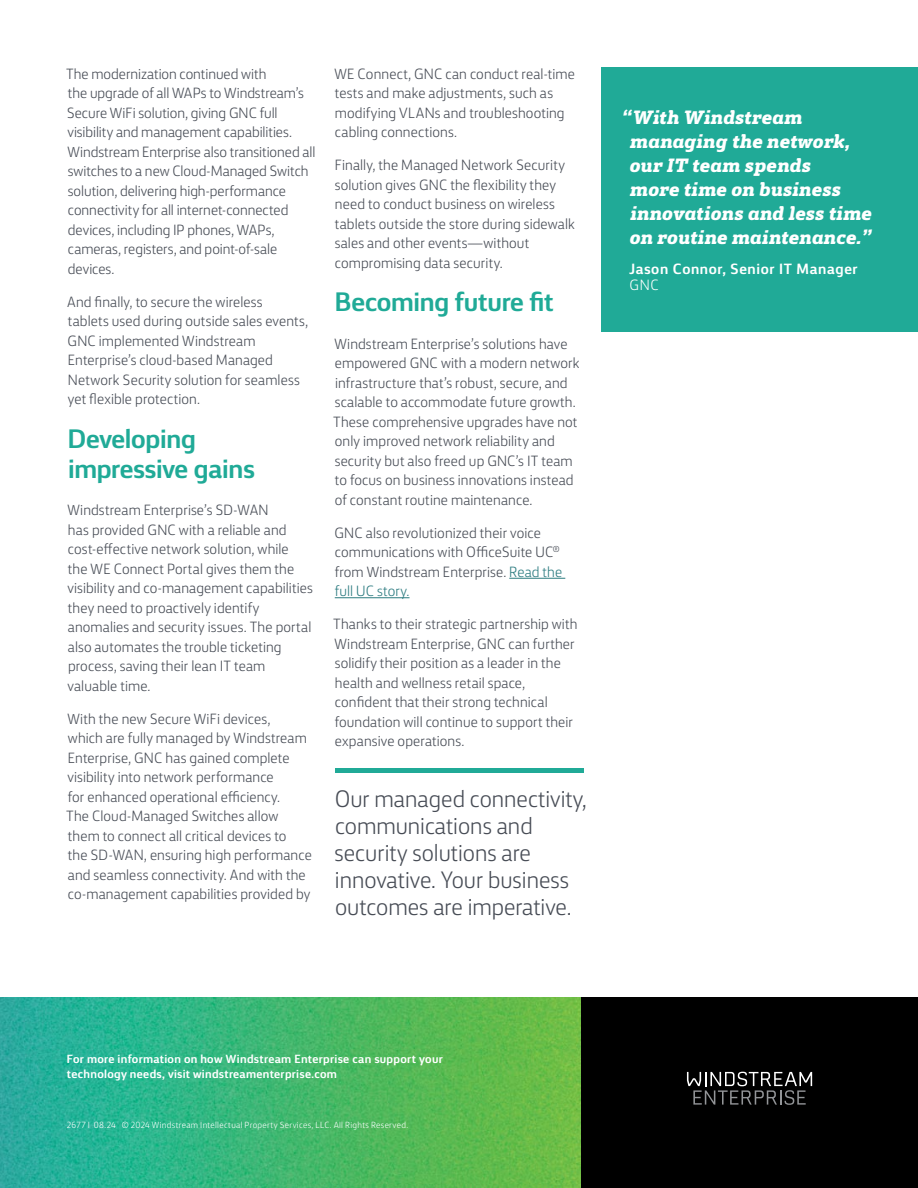
<style>
.page{position:relative;width:918px;height:1188px;background:#fff}
.page>*{position:absolute;margin:0;border:0;box-sizing:border-box;transform-origin:0 0}
.t1{font:700 27px/30px "FS Silas Sans";letter-spacing:-.01em;color:#20aa97}
.t2{font:300 24px/27px "FS Silas Sans";color:#474c55}
.t3{font:italic 800 19.5px/24px "FS Silas Slab";letter-spacing:-.005em;color:#fff}
.t4{font:300 15px/19.5px "FS Silas Sans";letter-spacing:.005em;color:#474c55}
.t5{font:700 15px "FS Silas Sans";letter-spacing:.04em;color:#fff}
.t6{font:300 15px "FS Silas Sans";color:#fff}
.t7{font:700 12px/15px "FS Silas Sans";letter-spacing:.025em;color:#fff}
.t8{font:300 9px "FS Silas Sans";letter-spacing:.035em;color:#fff}
.s1{color:#2c7b80}
</style>
<div class="page">
<hr style="left:509px;top:578px;width:56px;height:1px;background:#2c7b80">
<hr style="left:335px;top:597px;width:75px;height:1px;background:#2c7b80">
<div style="left:335px;top:768px;width:249px;height:5px;background:#20aa97"></div>
<img style="left:0;top:998px;width:582px;height:190px">
<div style="left:582px;top:998px;width:336px;height:190px;background:#000"></div>
<svg style="left:687px;top:1072px;width:125px;height:33px"></svg>
<div style="left:602px;top:68px;width:316px;height:264px;background:#20aa97"></div>
<p class="t4" style="left:66px;top:63px;width:251px">The modernization continued with<br>the upgrade of all WAPs to Windstream’s Secure WiFi solution, giving GNC full visibility and management capabilities.<br>Windstream Enterprise also transitioned all switches to a new Cloud-Managed Switch solution, delivering high-performance connectivity for all internet-connected devices, including IP phones, WAPs, cameras, registers, and point-of-sale devices.</p>
<p class="t4" style="left:67px;top:291px;width:243px">And finally, to secure the wireless<br>tablets used during outside sales events, GNC implemented Windstream Enterprise’s cloud-based Managed Network Security solution for seamless yet flexible protection.</p>
<h1 class="t1" style="left:68px;top:421px;width:189px">Developing impressive gains</h1>
<p class="t4" style="left:68px;top:499px;width:247px">Windstream Enterprise’s SD-WAN<br>has provided GNC with a reliable and cost-effective network solution, while<br>the WE Connect Portal gives them the visibility and co-management capabilities they need to proactively identify anomalies and security issues. The portal also automates the trouble ticketing process, saving their lean IT team valuable time.</p>
<p class="t4" style="left:66px;top:708px;width:247px">With the new Secure WiFi devices,<br>which are fully managed by Windstream Enterprise, GNC has gained complete visibility into network performance<br>for enhanced operational efficiency.<br>The Cloud-Managed Switches allow them to connect all critical devices to<br>the SD-WAN, ensuring high performance and seamless connectivity. And with the co-management capabilities provided by</p>
<p class="t4" style="left:335px;top:63px;width:242px">WE Connect, GNC can conduct real-time tests and make adjustments, such as modifying VLANs and troubleshooting cabling connections.</p>
<p class="t4" style="left:335px;top:154px;width:242px">Finally, the Managed Network Security solution gives GNC the flexibility they need to conduct business on wireless tablets outside the store during sidewalk sales and other events—without compromising data security.</p>
<h1 class="t1" style="left:335px;top:284px;width:221px">Becoming future fit</h1>
<p class="t4" style="left:333px;top:333px;width:248px">Windstream Enterprise’s solutions have empowered GNC with a modern network infrastructure that’s robust, secure, and scalable to accommodate future growth.<br>These comprehensive upgrades have not only improved network reliability and security but also freed up GNC’s IT team to focus on business innovations instead of constant routine maintenance.</p>
<p class="t4" style="left:335px;top:522px;width:229px">GNC also revolutionized their voice communications with OfficeSuite UC<sup>® </sup>from Windstream Enterprise. <span class="s1">Read the full UC story.</span></p>
<p class="t4" style="left:333px;top:613px;width:246px">Thanks to their strategic partnership with Windstream Enterprise, GNC can further solidify their position as a leader in the health and wellness retail space, confident that their strong technical foundation will continue to support their expansive operations.</p>
<h2 class="t2" style="left:334px;top:784px;width:254px">Our managed connectivity, communications and security solutions are innovative. Your business outcomes are imperative.</h2>
<h3 class="t3" style="left:629px;top:103px;width:244px;text-indent:-8px">“With Windstream managing the network, our IT team spends<br>more time on business innovations and less time on routine maintenance.”</h3>
<p class="t5" style="left:629px;top:256px;width:230px">Jason Connor, Senior IT Manager</p>
<p class="t6" style="left:630px;top:274px;width:31px">GNC</p>
<p class="t7" style="left:67px;top:1050px;width:377px">For more information on how Windstream Enterprise can support your technology needs, visit windstreamenterprise.com</p>
<p class="t8" style="left:67px;top:1118px;width:343px">2677 I 08.24 © 2024 Windstream Intellectual Property Services, LLC. All Rights Reserved.</p>
</div>
